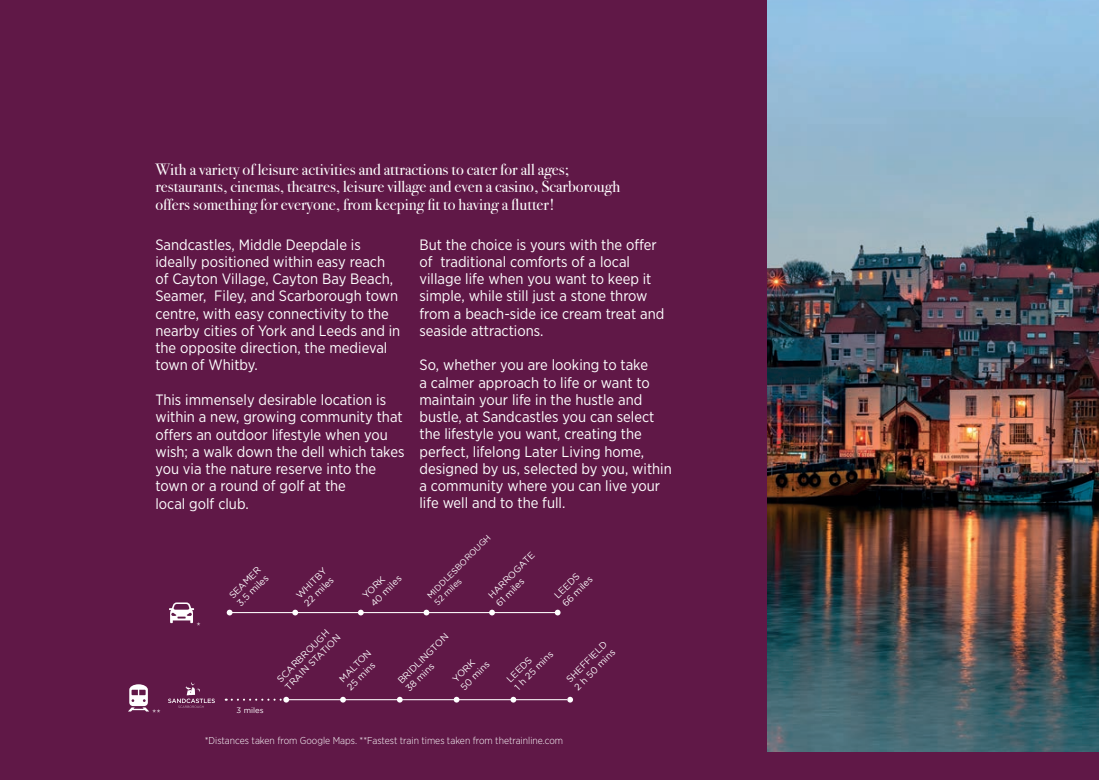
<style>
.page{position:relative;width:1099px;height:780px;background:#fff}
.page>*{position:absolute;margin:0;border:0;box-sizing:border-box;transform-origin:0 0}
.t1{font:16.25px/17.5px "Bodoni Svty Two ITCTT";color:#fff}
.t2{font:15px/17.2px "Gotham Narrow";color:#fff}
.t3{font:300 10.5px "Helvetica Neue";color:#fff}
.t4{font:300 10px "Gotham Narrow";color:#fff}
.t5{font:9.25px/11.1px "Gotham";color:#fff}
.t6{font:8.5px/10.1px "Gotham";color:#fff}
.t7{font:7.75px "Gotham";color:#fff}
</style>
<div class="page">
<img style="left:767px;top:0;width:331px;height:751px">
<div style="left:0;top:0;width:767px;height:780px;background:#601847"></div>
<div style="left:0;top:751px;width:1098px;height:29px;background:#601847"></div>
<hr style="left:230px;top:612px;width:327px;height:1px;background:#fff">
<svg style="left:169px;top:602px;width:25px;height:21px"></svg>
<svg style="left:227px;top:609px;width:5px;height:6px"></svg>
<svg style="left:292px;top:609px;width:6px;height:6px"></svg>
<svg style="left:358px;top:609px;width:6px;height:6px"></svg>
<svg style="left:489px;top:609px;width:6px;height:6px"></svg>
<svg style="left:554px;top:609px;width:6px;height:6px"></svg>
<svg style="left:423px;top:609px;width:6px;height:6px"></svg>
<svg style="left:128px;top:684px;width:21px;height:27px"></svg>
<svg style="left:340px;top:696px;width:6px;height:6px"></svg>
<svg style="left:397px;top:696px;width:6px;height:6px"></svg>
<svg style="left:453px;top:696px;width:6px;height:6px"></svg>
<svg style="left:510px;top:696px;width:6px;height:6px"></svg>
<svg style="left:567px;top:696px;width:6px;height:6px"></svg>
<hr style="left:286px;top:699px;width:281px;height:1px;background:#fff">
<svg style="left:226px;top:696px;width:63px;height:6px"></svg>
<svg style="left:168px;top:682px;width:47px;height:26px"></svg>
<p class="t1" style="left:155px;top:159px;width:466px">With a variety of leisure activities and attractions to cater for all ages; restaurants, cinemas, theatres, leisure village and even a casino, Scarborough offers something for everyone, from keeping fit to having a flutter!</p>
<p class="t2" style="left:155px;top:235px;width:246px">Sandcastles, Middle Deepdale is ideally positioned within easy reach of Cayton Village, Cayton Bay Beach, Seamer, Filey, and Scarborough town centre, with easy connectivity to the nearby cities of York and Leeds and in the opposite direction, the medieval town of Whitby.</p>
<p class="t2" style="left:155px;top:391px;width:250px">This immensely desirable location is within a new, growing community that offers an outdoor lifestyle when you wish; a walk down the dell which takes you via the nature reserve into the town or a round of golf at the<br>local golf club.</p>
<p class="t2" style="left:419px;top:235px;width:246px">But the choice is yours with the offer of traditional comforts of a local village life when you want to keep it simple, while still just a stone throw from a beach-side ice cream treat and seaside attractions.</p>
<p class="t2" style="left:419px;top:356px;width:254px">So, whether you are looking to take<br>a calmer approach to life or want to maintain your life in the hustle and bustle, at Sandcastles you can select the lifestyle you want, creating the perfect, lifelong Later Living home, designed by us, selected by you, within a community where you can live your life well and to the full.</p>
<p class="t3" style="left:153px;top:705px;width:9px">**</p>
<p class="t3" style="left:197px;top:618px;width:5px">*</p>
<p class="t5" style="left:234px;top:584px;width:42px;rotate:-45deg">3.5 miles</p>
<p class="t5" style="left:227px;top:593px;width:42px;rotate:-45deg">SEAMER<br>3.5 miles</p>
<p class="t6" style="left:425px;top:593px;width:87px;rotate:-45deg">MIDDLESBOROUGH<br>52 miles</p>
<p class="t5" style="left:485px;top:593px;width:63px;rotate:-45deg">HARROGATE<br>61 miles</p>
<p class="t5" style="left:301px;top:584px;width:39px;rotate:-45deg">22 miles</p>
<p class="t6" style="left:432px;top:584px;width:36px;rotate:-45deg">52 miles</p>
<p class="t5" style="left:493px;top:584px;width:37px;rotate:-45deg">61 miles</p>
<p class="t5" style="left:294px;top:593px;width:41px;rotate:-45deg">WHITBY<br>22 miles</p>
<p class="t5" style="left:360px;top:593px;width:41px;rotate:-45deg">YORK<br>40 miles</p>
<p class="t5" style="left:552px;top:593px;width:40px;rotate:-45deg">LEEDS<br>66 miles</p>
<p class="t7" style="left:237px;top:705px;width:28px">3 miles</p>
<p class="t5" style="left:274px;top:676px;width:76px;rotate:-45deg">SCARBROUGH<br>TRAIN STATION</p>
<p class="t5" style="left:395px;top:678px;width:69px;rotate:-45deg">BRIDLINGTON<br>38 mins</p>
<p class="t5" style="left:274px;top:692px;width:71px;rotate:-45deg">SCARBROUGH</p>
<p class="t5" style="left:395px;top:694px;width:69px;rotate:-45deg">BRIDLINGTON</p>
<p class="t5" style="left:337px;top:676px;width:43px;rotate:-45deg">MALTON<br>25 mins</p>
<p class="t5" style="left:450px;top:676px;width:38px;rotate:-45deg">YORK<br>50 mins</p>
<p class="t5" style="left:337px;top:692px;width:43px;rotate:-45deg">MALTON</p>
<p class="t5" style="left:450px;top:692px;width:29px;rotate:-45deg">YORK</p>
<p class="t5" style="left:504px;top:676px;width:52px;rotate:-45deg">LEEDS<br>1 h 25 mins</p>
<p class="t5" style="left:564px;top:676px;width:55px;rotate:-45deg">SHEFFIELD<br>2 h 50 mins</p>
<p class="t5" style="left:564px;top:692px;width:55px;rotate:-45deg">SHEFFIELD</p>
<p class="t5" style="left:504px;top:692px;width:33px;rotate:-45deg">LEEDS</p>
<p class="t4" style="left:205px;top:734px;width:360px">*Distances taken from Google Maps. **Fastest train times taken from thetrainline.com</p>
</div>
